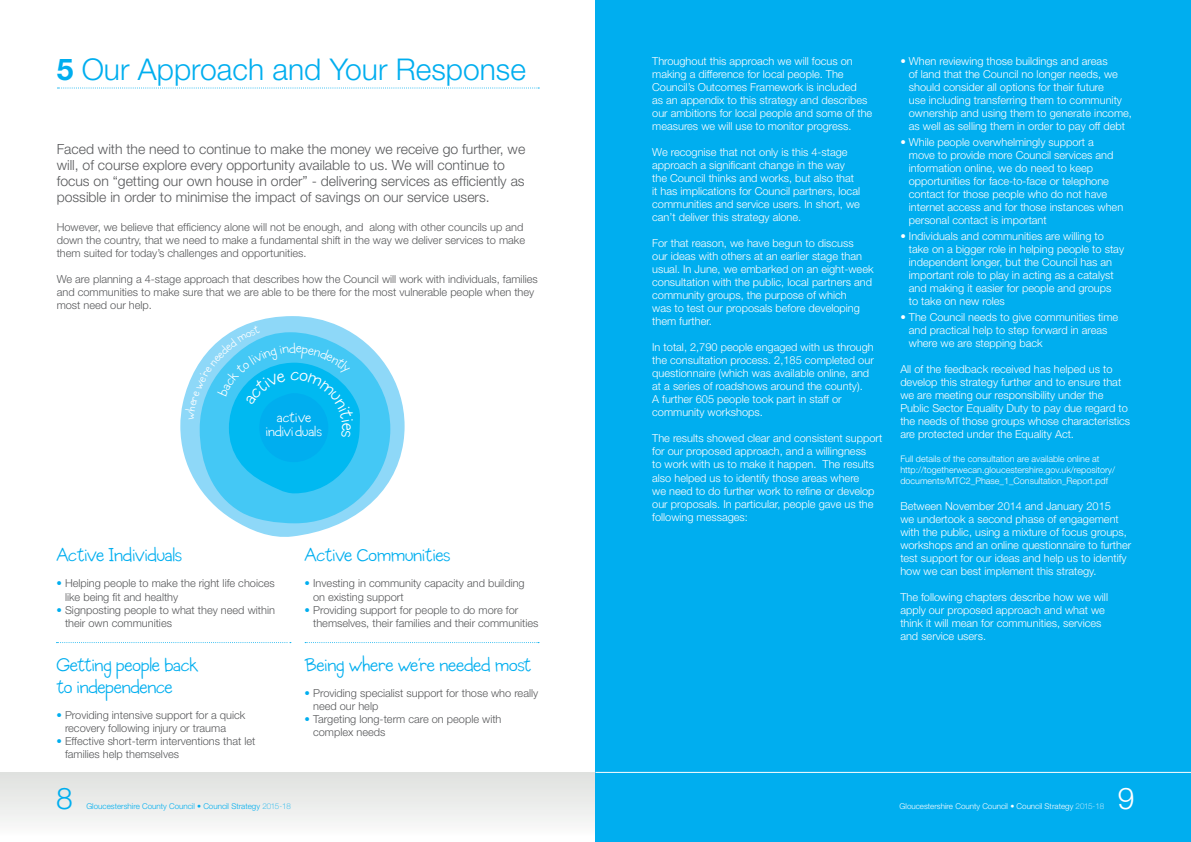
<style>
.page{position:relative;width:1191px;height:842px;background:#fff}
.page>*{position:absolute;margin:0;border:0;box-sizing:border-box;transform-origin:0 0}
.t1{font:300 30px "Helvetica Neue";color:#00aeef}
.t2{font:300 30px "Helvetica Neue";color:#fff}
.t3{font:20px/22px "Coop Forged";letter-spacing:-.005em;color:#00aeef}
.t4{font:15px/14.3px "Coop Forged";color:#fff;text-align:center}
.t5{font:300 14px/16px "Helvetica Neue";color:#58595b}
.t6{font:300 11px/13px "Helvetica Neue";color:#fff}
.t7{font:300 11px/13px "Helvetica Neue";color:#58595b}
.t8{font:300 9px/11px "Helvetica Neue";color:#fff}
.t9{font:300 8px "Helvetica Neue";color:#00aeef}
.t10{font:300 8px "Helvetica Neue";color:#fff}
.s1{font-weight:700}
.s2{color:#00aeef}
.s3{font-weight:100}
</style>
<div class="page">
<div style="left:595px;top:0;width:596px;height:842px;background:#00aeef"></div>
<svg style="left:58px;top:87px;width:481px;height:1px"></svg>
<svg style="left:180px;top:316px;width:224px;height:221px"></svg>
<svg style="left:56px;top:642px;width:235px;height:1px"></svg>
<svg style="left:305px;top:642px;width:234px;height:1px"></svg>
<hr style="left:595px;top:772px;width:596px;height:1px;background:#fff">
<svg style="left:185px;top:325px;width:205px;height:198px;background:#50cbf5"></svg>
<h1 class="t1" style="left:57px;top:51px;width:471px"><span class="s1">5</span> Our Approach and Your Response</h1>
<p class="t5" style="left:57px;top:141px;width:470px">Faced with the need to continue to make the money we receive go further, we will, of course explore every opportunity available to us. We will continue to focus on “getting our own house in order” - delivering services as efficiently as possible in order to minimise the impact of savings on our service users.</p>
<p class="t7" style="left:57px;top:221px;width:470px">However, we believe that efficiency alone will not be enough, and along with other councils up and down the country, that we need to make a fundamental shift in the way we deliver services to make them suited for today’s challenges and opportunities.</p>
<p class="t7" style="left:57px;top:273px;width:482px">We are planning a 4-stage approach that describes how the Council will work with individuals, families and communities to make sure that we are able to be there for the most vulnerable people when they most need our help.</p>
<h3 class="t4" style="left:266px;top:412px;width:58px">active individuals</h3>
<h2 class="t3" style="left:56px;top:546px;width:127px">Active Individuals</h2>
<p class="t7" style="left:65px;top:577px;width:211px;text-indent:-9px"><span class="s2">•</span> Helping people to make the right life choices like being fit and healthy</p>
<p class="t7" style="left:65px;top:603px;width:211px;text-indent:-9px"><span class="s2">•</span> Signposting people to what they need within their own communities</p>
<h2 class="t3" style="left:56px;top:655px;width:143px">Getting people back to independence</h2>
<p class="t7" style="left:65px;top:708px;width:182px;text-indent:-9px"><span class="s2">•</span> Providing intensive support for a quick recovery following injury or trauma</p>
<p class="t7" style="left:65px;top:734px;width:192px;text-indent:-9px"><span class="s2">•</span> Effective short-term interventions that let families help themselves</p>
<h2 class="t3" style="left:305px;top:546px;width:147px">Active Communities</h2>
<p class="t7" style="left:313px;top:577px;width:213px;text-indent:-9px"><span class="s2">•</span> Investing in community capacity and building on existing support</p>
<p class="t7" style="left:313px;top:603px;width:227px;text-indent:-9px"><span class="s2">•</span> Providing support for people to do more for themselves, their families and their communities</p>
<h2 class="t3" style="left:305px;top:655px;width:228px">Being where we’re needed most</h2>
<p class="t7" style="left:313px;top:686px;width:226px;text-indent:-9px"><span class="s2">•</span> Providing specialist support for those who really need our help</p>
<p class="t7" style="left:313px;top:712px;width:190px;text-indent:-9px"><span class="s2">•</span> Targeting long-term care on people with complex needs</p>
<p class="t6" style="left:652px;top:55px;width:222px">Throughout this approach we will focus on making a difference for local people. The Council’s Outcomes Framework is included<br>as an appendix to this strategy and describes our ambitions for local people and some of the measures we will use to monitor progress.</p>
<p class="t6" style="left:652px;top:146px;width:209px">We recognise that not only is this 4-stage approach a significant change in the way the Council thinks and works, but also that it has implications for Council partners, local communities and service users. In short, we can’t deliver this strategy alone.</p>
<p class="t6" style="left:652px;top:237px;width:223px">For that reason, we have begun to discuss<br>our ideas with others at an earlier stage than usual. In June, we embarked on an eight-week consultation with the public, local partners and community groups, the purpose of which<br>was to test our proposals before developing them further.</p>
<p class="t6" style="left:652px;top:341px;width:223px">In total, 2,790 people engaged with us through the consultation process. 2,185 completed our questionnaire (which was available online, and at a series of roadshows around the county).<br>A further 605 people took part in staff or community workshops.</p>
<p class="t6" style="left:652px;top:432px;width:232px">The results showed clear and consistent support for our proposed approach, and a willingness<br>to work with us to make it happen. The results also helped us to identify those areas where<br>we need to do further work to refine or develop our proposals. In particular, people gave us the following messages:</p>
<p class="t6" style="left:909px;top:55px;width:225px;text-indent:-9px">• When reviewing those buildings and areas<br>of land that the Council no longer needs, we should consider all options for their future<br>use including transferring them to community ownership and using them to generate income, as well as selling them in order to pay off debt</p>
<p class="t6" style="left:909px;top:136px;width:216px;text-indent:-9px">• While people overwhelmingly support a<br>move to provide more Council services and information online, we do need to keep opportunities for face-to-face or telephone contact for those people who do not have internet access and for those instances when personal contact is important</p>
<p class="t6" style="left:909px;top:229px;width:217px;text-indent:-9px">• Individuals and communities are willing to take on a bigger role in helping people to stay independent longer, but the Council has an important role to play in acting as a catalyst and making it easier for people and groups<br>to take on new roles</p>
<p class="t6" style="left:909px;top:310px;width:211px;text-indent:-9px">• The Council needs to give communities time and practical help to step forward in areas where we are stepping back</p>
<p class="t6" style="left:900px;top:362px;width:231px">All of the feedback received has helped us to develop this strategy further and to ensure that we are meeting our responsibility under the Public Sector Equality Duty to pay due regard to the needs of those groups whose characteristics are protected under the Equality Act.</p>
<p class="t8" style="left:900px;top:453px;width:216px">Full details of the consultation are available online at http://togetherwecan.gloucestershire.gov.uk/repository/ documents/MTC2_Phase_1_Consultation_Report.pdf</p>
<p class="t6" style="left:900px;top:499px;width:232px">Between November 2014 and January 2015<br>we undertook a second phase of engagement with the public, using a mixture of focus groups, workshops and an online questionnaire to further test support for our ideas and help us to identify how we can best implement this strategy.</p>
<p class="t6" style="left:900px;top:590px;width:209px">The following chapters describe how we will apply our proposed approach and what we think it will mean for communities, services and service users.</p>
<h1 class="t1" style="left:56px;top:780px;width:18px">8</h1>
<p class="t9" style="left:86px;top:802px;width:206px">Gloucestershire County Council • Council Strategy <span class="s3">2015-18</span></p>
<p class="t10" style="left:899px;top:802px;width:206px">Gloucestershire County Council • Council Strategy <span class="s3">2015-18</span></p>
<h1 class="t2" style="left:1118px;top:780px;width:18px">9</h1>
</div>
